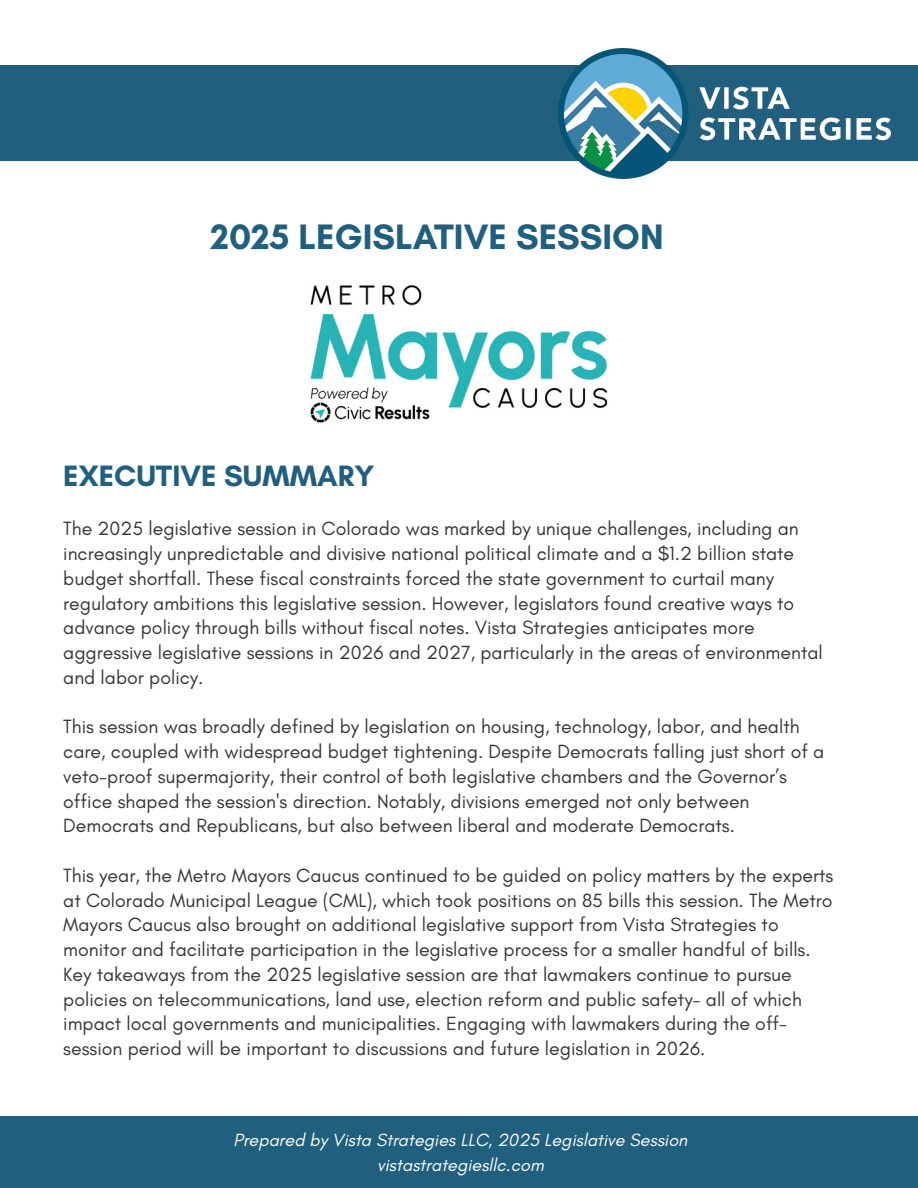
<style>
.page{position:relative;width:918px;height:1188px;background:#fff}
.page>*{position:absolute;margin:0;border:0;box-sizing:border-box;transform-origin:0 0}
.t1{font:700 36px "Glacial Indifference";color:#205f7e}
.t2{font:700 30px "Glacial Indifference";color:#205f7e}
.t3{font:19.5px/24.8px "Glacial Indifference";color:#373536}
.t4{font:italic 18px "Glacial Indifference";color:#fff}
</style>
<div class="page">
<div style="left:0;top:66px;width:918px;height:95px;background:#205f7e"></div>
<img style="left:559px;top:48px;width:331px;height:131px">
<div style="left:0;top:1117px;width:918px;height:71px;background:#205f7e"></div>
<img style="left:310px;top:284px;width:298px;height:139px">
<p class="t1" style="left:210px;top:214px;width:455px">2025 LEGISLATIVE SESSION</p>
<p class="t2" style="left:63px;top:458px;width:313px">EXECUTIVE SUMMARY</p>
<p class="t3" style="left:63px;top:516px;width:761px">The 2025 legislative session in Colorado was marked by unique challenges, including an increasingly unpredictable and divisive national political climate and a $1.2 billion state budget shortfall. These fiscal constraints forced the state government to curtail many regulatory ambitions this legislative session. However, legislators found creative ways to advance policy through bills without fiscal notes. Vista Strategies anticipates more aggressive legislative sessions in 2026 and 2027, particularly in the areas of environmental and labor policy.</p>
<h2 class="t3" style="left:63px;top:714px;width:763px">This session was broadly defined by legislation on housing, technology, labor, and health care, coupled with widespread budget tightening. Despite Democrats falling just short of a veto-proof supermajority, their control of both legislative chambers and the Governor’s office shaped the session's direction. Notably, divisions emerged not only between Democrats and Republicans, but also between liberal and moderate Democrats.</h2>
<p class="t3" style="left:63px;top:863px;width:772px">This year, the Metro Mayors Caucus continued to be guided on policy matters by the experts at Colorado Municipal League (CML), which took positions on 85 bills this session. The Metro Mayors Caucus also brought on additional legislative support from Vista Strategies to monitor and facilitate participation in the legislative process for a smaller handful of bills.<br>Key takeaways from the 2025 legislative session are that lawmakers continue to pursue policies on telecommunications, land use, election reform and public safety- all of which impact local governments and municipalities. Engaging with lawmakers during the off&shy;session period will be important to discussions and future legislation in 2026.</p>
<p class="t4" style="left:233px;top:1129px;width:455px">Prepared by Vista Strategies LLC, 2025 Legislative Session</p>
<p class="t4" style="left:377px;top:1154px;width:168px">vistastrategiesllc.com</p>
</div>
